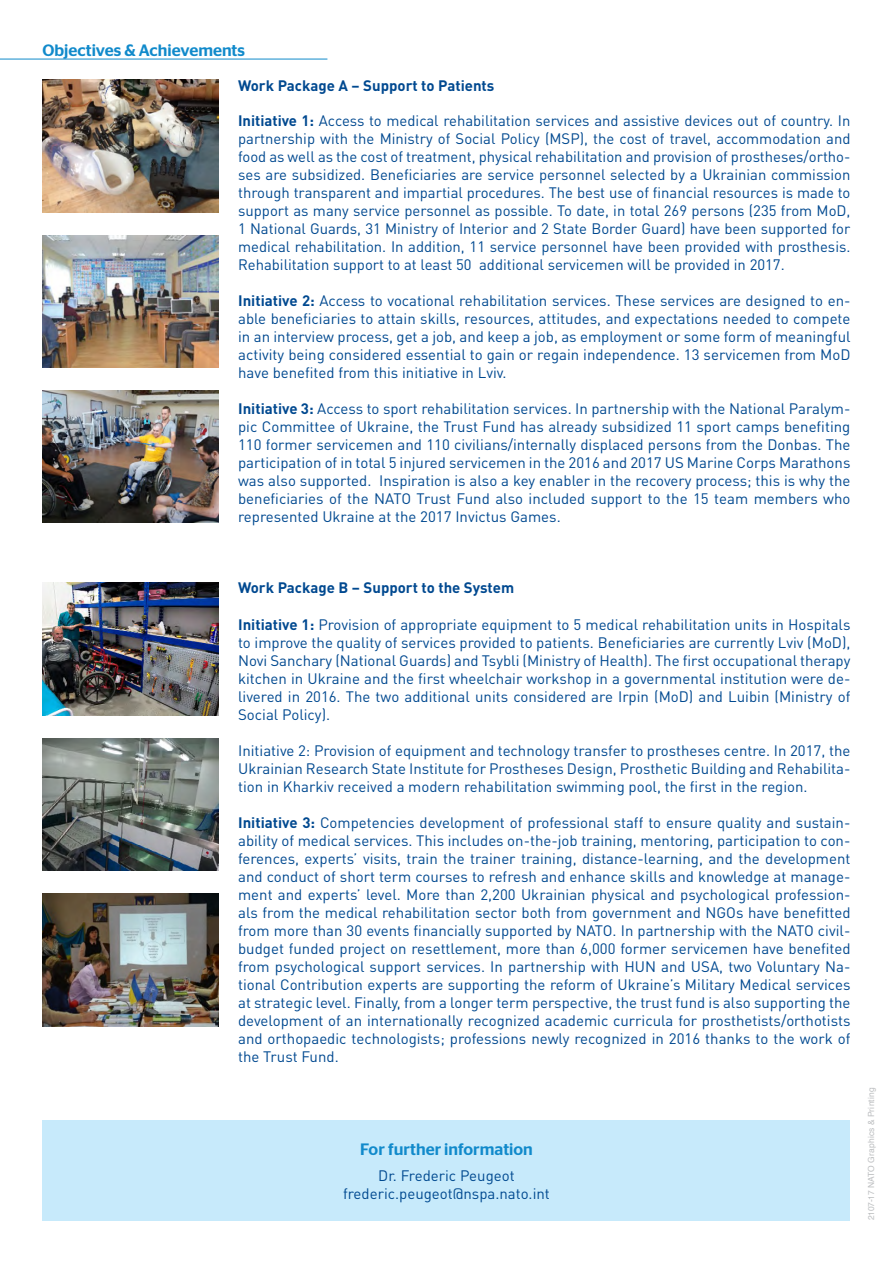
<style>
.page{position:relative;width:893px;height:1263px;background:#fff}
.page>*{position:absolute;margin:0;border:0;box-sizing:border-box;transform-origin:0 0}
.t1{font:500 16.5px "Stag Sans";color:#118acb}
.t2{font:15px/18px "DIN Pro";color:#004990;text-align:justify}
.t3{font:700 15px "DIN Pro";color:#004990}
.t4{font:8.4px "Helvetica";letter-spacing:.02em;color:#bcbec0}
.s1{font-weight:700}
</style>
<div class="page">
<div style="left:43px;top:1120px;width:807px;height:100px;background:#c7eafb"></div>
<hr style="left:0;top:59px;width:327px;height:1px;background:#118acb">
<img style="left:43px;top:80px;width:176px;height:132px">
<img style="left:43px;top:583px;width:176px;height:132px">
<img style="left:43px;top:235px;width:176px;height:133px">
<img style="left:43px;top:738px;width:176px;height:133px">
<img style="left:43px;top:390px;width:176px;height:133px">
<img style="left:43px;top:893px;width:176px;height:133px">
<p class="t1" style="left:43px;top:40px;width:204px">Objectives &amp; Achievements</p>
<p class="t3" style="left:238px;top:76px;width:258px">Work Package A – Support to Patients</p>
<p class="t2" style="left:238px;top:111px;width:614px"><span class="s1">Initiative 1:</span> Access to medical rehabilitation services and assistive devices out of country. In partnership with the Ministry of Social Policy (MSP), the cost of travel, accommodation and food as well as the cost of treatment, physical rehabilitation and provision of prostheses/ortho&shy;ses are subsidized. Beneficiaries are service personnel selected by a Ukrainian commission through transparent and impartial procedures. The best use of financial resources is made to support as many service personnel as possible. To date, in total 269 persons (235 from MoD, 1 National Guards, 31 Ministry of Interior and 2 State Border Guard) have been supported for medical rehabilitation. In addition, 11 service personnel have been provided with prosthesis.<br>Rehabilitation support to at least 50 additional servicemen will be provided in 2017.</p>
<p class="t2" style="left:238px;top:291px;width:614px"><span class="s1">Initiative 2:</span> Access to vocational rehabilitation services. These services are designed to en&shy;able beneficiaries to attain skills, resources, attitudes, and expectations needed to compete in an interview process, get a job, and keep a job, as employment or some form of meaningful activity being considered essential to gain or regain independence. 13 servicemen from MoD have benefited from this initiative in Lviv.</p>
<p class="t2" style="left:238px;top:399px;width:614px"><span class="s1">Initiative 3:</span> Access to sport rehabilitation services. In partnership with the National Paralym&shy;pic Committee of Ukraine, the Trust Fund has already subsidized 11 sport camps benefiting 110 former servicemen and 110 civilians/internally displaced persons from the Donbas. The participation of in total 5 injured servicemen in the 2016 and 2017 US Marine Corps Marathons was also supported. Inspiration is also a key enabler in the recovery process; this is why the beneficiaries of the NATO Trust Fund also included support to the 15 team members who represented Ukraine at the 2017 Invictus Games.</p>
<p class="t3" style="left:238px;top:577px;width:278px">Work Package B – Support to the System</p>
<p class="t2" style="left:238px;top:615px;width:614px"><span class="s1">Initiative 1:</span> Provision of appropriate equipment to 5 medical rehabilitation units in Hospitals to improve the quality of services provided to patients. Beneficiaries are currently Lviv (MoD), Novi Sanchary (National Guards) and Tsybli (Ministry of Health). The first occupational therapy kitchen in Ukraine and the first wheelchair workshop in a governmental institution were de&shy;livered in 2016. The two additional units considered are Irpin (MoD) and Luibin (Ministry of Social Policy).</p>
<p class="t2" style="left:238px;top:741px;width:614px">Initiative 2: Provision of equipment and technology transfer to prostheses centre. In 2017, the Ukrainian Research State Institute for Prostheses Design, Prosthetic Building and Rehabilita&shy;tion in Kharkiv received a modern rehabilitation swimming pool, the first in the region.</p>
<p class="t2" style="left:238px;top:813px;width:614px"><span class="s1">Initiative 3:</span> Competencies development of professional staff to ensure quality and sustain&shy;ability of medical services. This includes on-the-job training, mentoring, participation to con&shy;ferences, experts’ visits, train the trainer training, distance-learning, and the development and conduct of short term courses to refresh and enhance skills and knowledge at manage&shy;ment and experts’ level. More than 2,200 Ukrainian physical and psychological profession&shy;als from the medical rehabilitation sector both from government and NGOs have benefitted from more than 30 events financially supported by NATO. In partnership with the NATO civil&shy;budget funded project on resettlement, more than 6,000 former servicemen have benefited from psychological support services. In partnership with HUN and USA, two Voluntary Na&shy;tional Contribution experts are supporting the reform of Ukraine’s Military Medical services at strategic level. Finally, from a longer term perspective, the trust fund is also supporting the development of an internationally recognized academic curricula for prosthetists/orthotists and orthopaedic technologists; professions newly recognized in 2016 thanks to the work of the Trust Fund.</p>
<p class="t1" style="left:360px;top:1139px;width:174px">For further information</p>
<p class="t2" style="left:343px;top:1166px;width:208px;text-align:center">Dr. Frederic Peugeot frederic.peugeot@nspa.nato.int</p>
<p class="t4" style="left:865px;top:1220px;width:135px;rotate:-90deg">2107-17 NATO Graphics &amp; Printing</p>
</div>
